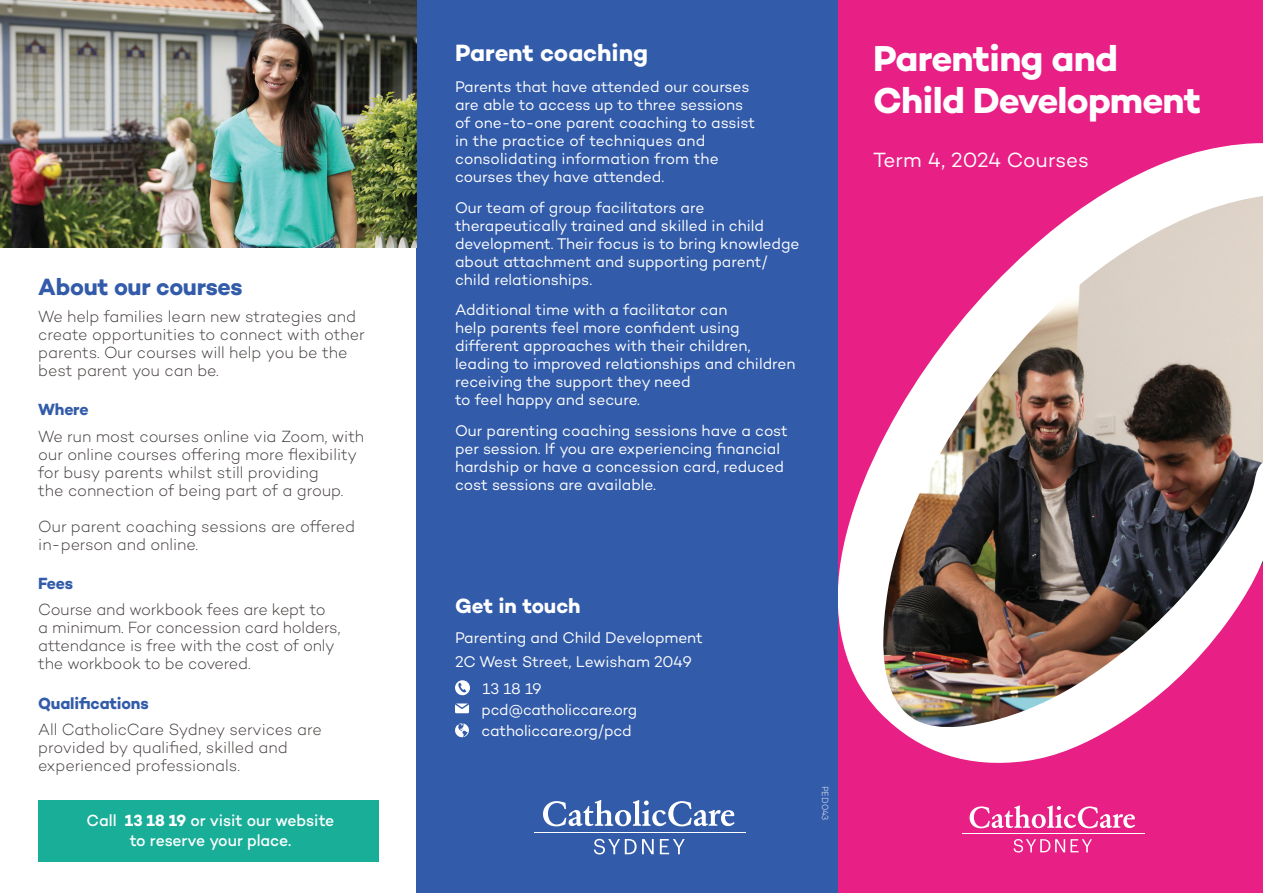
<style>
.page{position:relative;width:1263px;height:893px;background:#fff}
.page>*{position:absolute;margin:0;border:0;box-sizing:border-box;transform-origin:0 0}
.t1{font:700 36.75px/42.2px "Campton";letter-spacing:-.025em;color:#fff}
.t2{font:700 24px "Campton";letter-spacing:-.01em;color:#325ba9}
.t3{font:700 24px "Campton";letter-spacing:-.005em;color:#fff}
.t4{font:21px "Campton";letter-spacing:-.005em;color:#fff}
.t5{font:700 21px "Campton";color:#fff}
.t6{font:300 16.5px/18px "Campton";letter-spacing:-.01em;color:#3f3938}
.t7{font:500 16.5px/19.8px "Campton";letter-spacing:-.005em;color:#fff;text-align:center;scale:.96 1}
.t8{font:700 16.5px "Campton";letter-spacing:-.01em;color:#325ba9}
.t9{font:15.75px/18px "Campton";letter-spacing:-.005em;color:#fff}
.t10{font:15.75px "Campton";letter-spacing:-.005em;color:#fff;scale:.96 1}
.t11{font:300 9px "Campton";letter-spacing:-.01em;color:#fff}
.s1{font-weight:700}
</style>
<div class="page">
<div style="left:838px;top:0;width:425px;height:893px;background:#e81f85"></div>
<img style="left:838px;top:143px;width:425px;height:620px">
<div style="left:417px;top:0;width:421px;height:893px;background:#325ba9"></div>
<svg style="left:455px;top:680px;width:15px;height:15px"></svg>
<svg style="left:455px;top:703px;width:14px;height:10px"></svg>
<svg style="left:455px;top:723px;width:14px;height:15px"></svg>
<img style="left:0;top:0;width:417px;height:248px">
<div style="left:38px;top:800px;width:340px;height:61px;background:#18ae98"></div>
<div style="left:51px;top:813px;width:319px;height:39px;background:#18ae98"></div>
<svg style="left:543px;top:800px;width:192px;height:26px"></svg>
<svg style="left:594px;top:839px;width:42px;height:15px"></svg>
<svg style="left:642px;top:839px;width:12px;height:15px"></svg>
<svg style="left:660px;top:839px;width:25px;height:15px"></svg>
<hr style="left:535px;top:832px;width:211px;height:1px;background:#fff">
<svg style="left:969px;top:805px;width:166px;height:23px"></svg>
<svg style="left:1013px;top:839px;width:79px;height:13px"></svg>
<hr style="left:962px;top:833px;width:183px;height:1px;background:#fff">
<p class="t2" style="left:38px;top:272px;width:206px">About our courses</p>
<p class="t6" style="left:38px;top:307px;width:328px">We help families learn new strategies and create opportunities to connect with other parents. Our courses will help you be the best parent you can be.</p>
<p class="t8" style="left:38px;top:399px;width:52px">Where</p>
<p class="t6" style="left:38px;top:427px;width:327px">We run most courses online via Zoom, with our online courses offering more flexibility for busy parents whilst still providing<br>the connection of being part of a group.</p>
<p class="t6" style="left:38px;top:517px;width:318px">Our parent coaching sessions are offered in-person and online.</p>
<p class="t8" style="left:38px;top:573px;width:36px">Fees</p>
<p class="t6" style="left:38px;top:600px;width:304px">Course and workbook fees are kept to<br>a minimum. For concession card holders, attendance is free with the cost of only the workbook to be covered.</p>
<p class="t8" style="left:38px;top:692px;width:112px">Qualifications</p>
<p class="t6" style="left:38px;top:720px;width:285px">All CatholicCare Sydney services are provided by qualified, skilled and experienced professionals.</p>
<p class="t7" style="left:87px;top:810px;width:259px">Call <span class="s1">13 18 19</span> or visit our website to reserve your place.</p>
<p class="t3" style="left:455px;top:38px;width:195px">Parent coaching</p>
<p class="t9" style="left:455px;top:77px;width:302px">Parents that have attended our courses are able to access up to three sessions of one-to-one parent coaching to assist in the practice of techniques and consolidating information from the courses they have attended.</p>
<p class="t9" style="left:455px;top:198px;width:346px">Our team of group facilitators are therapeutically trained and skilled in child development. Their focus is to bring knowledge about attachment and supporting parent/ child relationships.</p>
<p class="t9" style="left:455px;top:301px;width:342px">Additional time with a facilitator can<br>help parents feel more confident using different approaches with their children, leading to improved relationships and children receiving the support they need<br>to feel happy and secure.</p>
<p class="t9" style="left:455px;top:421px;width:334px">Our parenting coaching sessions have a cost per session. If you are experiencing financial hardship or have a concession card, reduced cost sessions are available.</p>
<p class="t5" style="left:455px;top:592px;width:127px">Get in touch</p>
<p class="t9" style="left:455px;top:628px;width:249px">Parenting and Child Development</p>
<p class="t9" style="left:455px;top:652px;width:239px">2C West Street, Lewisham 2049</p>
<p class="t9" style="left:482px;top:679px;width:61px">13 18 19</p>
<p class="t10" style="left:481px;top:700px;width:164px">pcd@catholiccare.org</p>
<p class="t9" style="left:481px;top:721px;width:152px">catholiccare.org/pcd</p>
<p class="t11" style="left:831px;top:786px;width:36px;rotate:90deg">PED043</p>
<p class="t1" style="left:873px;top:37px;width:329px">Parenting and<br>Child Development</p>
<p class="t4" style="left:873px;top:147px;width:217px">Term 4, 2024 Courses</p>
</div>
